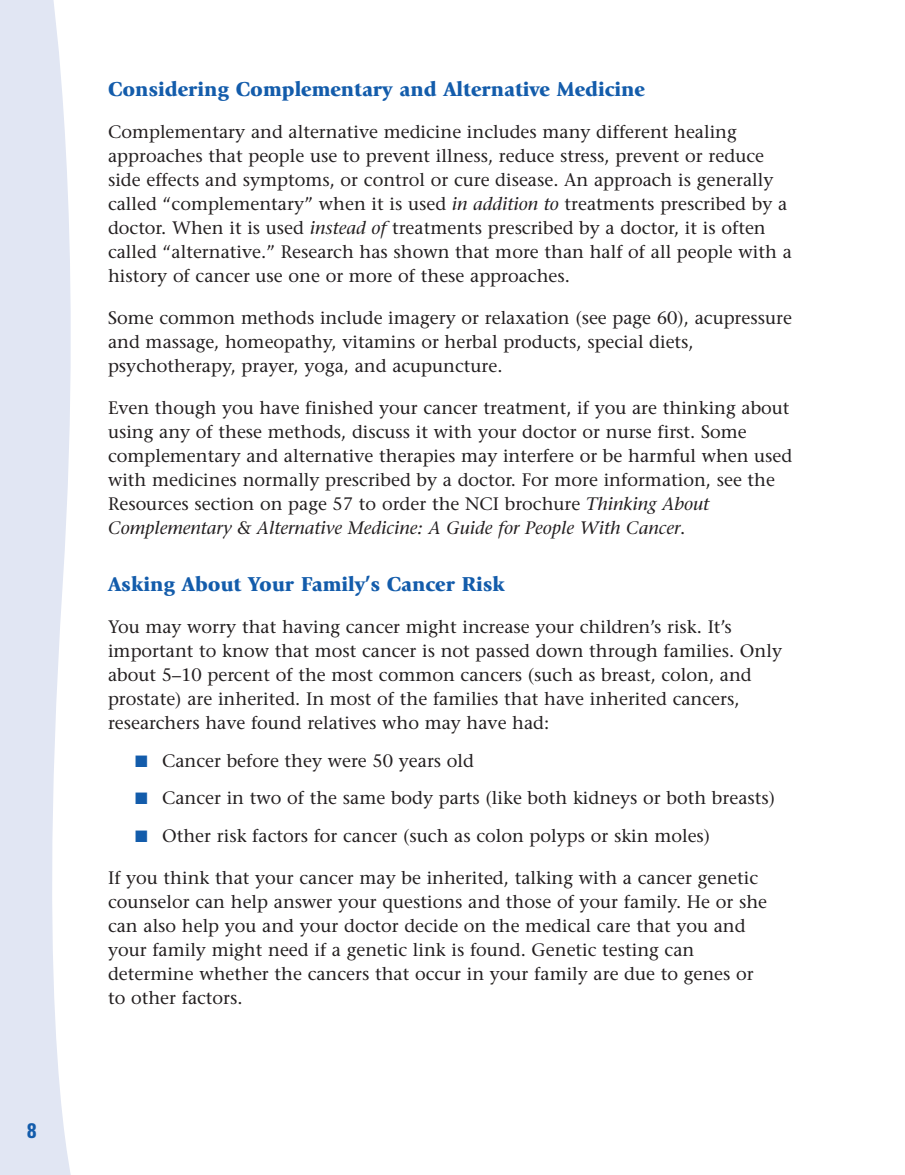
<style>
.page{position:relative;width:905px;height:1175px;background:#fff}
.page>*{position:absolute;margin:0;border:0;box-sizing:border-box;transform-origin:0 0}
.t1{font:900 21px "Giovanni";color:#135cab}
.t2{font:700 condensed 21px "Univers";color:#135cab}
.t3{font:18px/24px "Stone Serif";color:#231f20}
.s1{font-style:italic}
.s2{color:#135cab}
</style>
<div class="page">
<svg style="left:0;top:0;width:71px;height:1174px;background:#e5e9f4"></svg>
<p class="t2" style="left:27px;top:1122px;width:11px">8</p>
<p class="t1" style="left:108px;top:81px;width:538px">Considering Complementary and Alternative Medicine</p>
<p class="t3" style="left:108px;top:122px;width:685px">Complementary and alternative medicine includes many different healing approaches that people use to prevent illness, reduce stress, prevent or reduce side effects and symptoms, or control or cure disease. An approach is generally called “complementary” when it is used <span class="s1">in addition to</span> treatments prescribed by a doctor. When it is used <span class="s1">instead of</span> treatments prescribed by a doctor, it is often called “alternative.” Research has shown that more than half of all people with a history of cancer use one or more of these approaches.</p>
<p class="t3" style="left:108px;top:308px;width:685px">Some common methods include imagery or relaxation (see page 60), acupressure and massage, homeopathy, vitamins or herbal products, special diets, psychotherapy, prayer, yoga, and acupuncture.</p>
<p class="t3" style="left:108px;top:398px;width:685px">Even though you have finished your cancer treatment, if you are thinking about using any of these methods, discuss it with your doctor or nurse first. Some complementary and alternative therapies may interfere or be harmful when used with medicines normally prescribed by a doctor. For more information, see the Resources section on page 57 to order the NCI brochure <span class="s1">Thinking About Complementary &amp; Alternative Medicine: A Guide for People With Cancer</span>.</p>
<p class="t1" style="left:108px;top:576px;width:398px">Asking About Your Family’s Cancer Risk</p>
<p class="t3" style="left:108px;top:617px;width:675px">You may worry that having cancer might increase your children’s risk. It’s important to know that most cancer is not passed down through families. Only about 5–10 percent of the most common cancers (such as breast, colon, and prostate) are inherited. In most of the families that have inherited cancers, researchers have found relatives who may have had:</p>
<p class="t3" style="left:135px;top:750px;width:340px"><span class="s2">■</span> Cancer before they were 50 years old</p>
<p class="t3" style="left:135px;top:788px;width:641px"><span class="s2">■</span> Cancer in two of the same body parts (like both kidneys or both breasts)</p>
<p class="t3" style="left:135px;top:825px;width:576px"><span class="s2">■</span> Other risk factors for cancer (such as colon polyps or skin moles)</p>
<p class="t3" style="left:108px;top:867px;width:660px">If you think that your cancer may be inherited, talking with a cancer genetic counselor can help answer your questions and those of your family. He or she can also help you and your doctor decide on the medical care that you and your family might need if a genetic link is found. Genetic testing can determine whether the cancers that occur in your family are due to genes or to other factors.</p>
</div>
